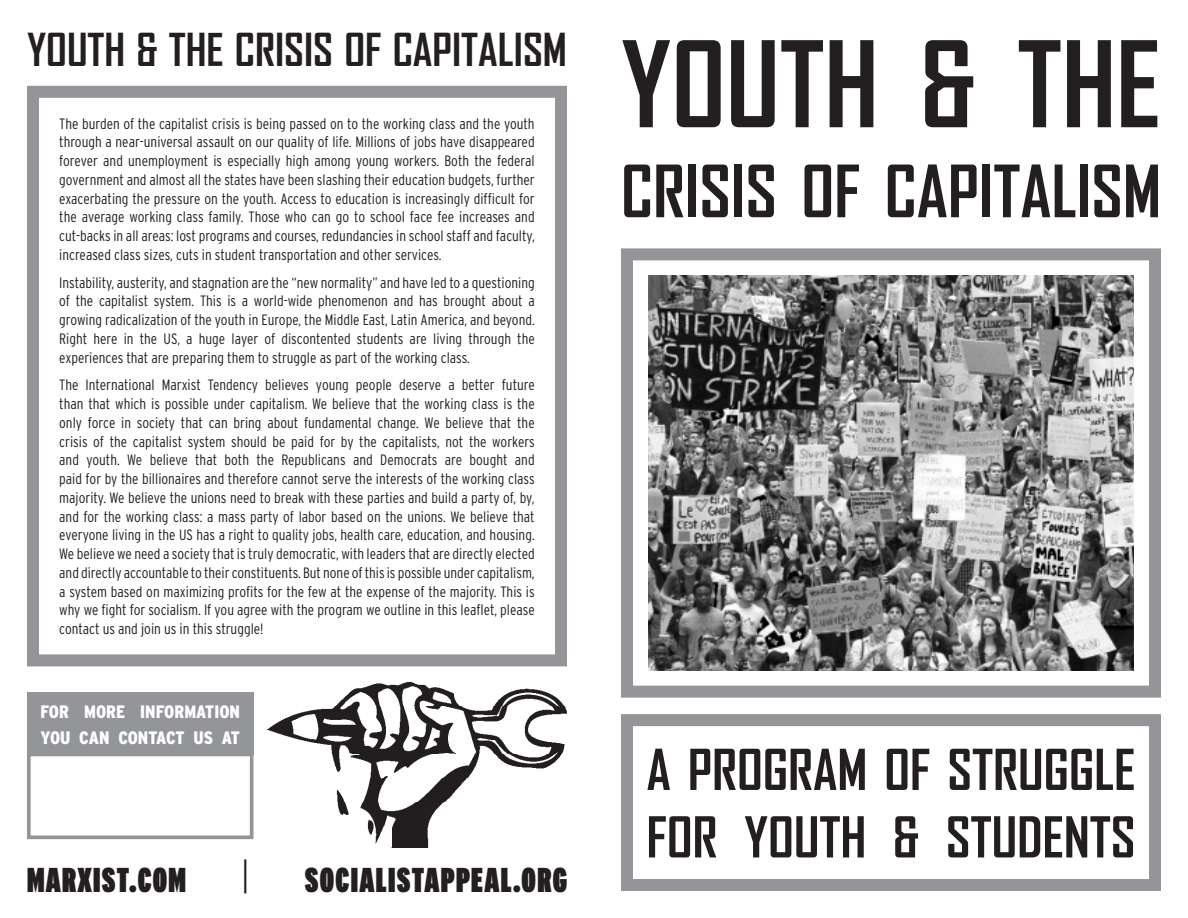
<style>
.page{position:relative;width:1188px;height:918px;background:#fff}
.page>*{position:absolute;margin:0;border:0;box-sizing:border-box;transform-origin:0 0}
.t1{font:700 114px "Agency FB";color:#231f20}
.t2{font:700 69px "Agency FB";color:#231f20}
.t3{font:700 54px "Agency FB";color:#231f20}
.t4{font:700 43.5px "Agency FB";color:#231f20}
.t5{font:34.5px "Interstate Ultra Black Comp";letter-spacing:.04em;color:#231f20}
.t6{font:300 extra-condensed 34.5px "Interstate";color:#231f20}
.t7{font:900 condensed 18px "Interstate";color:#fff}
.t8{font:300 condensed 15px/18.8px "Interstate";color:#231f20;text-align:justify}
</style>
<div class="page">
<img style="left:648px;top:275px;width:486px;height:396px">
<div style="left:621px;top:714px;width:540px;height:177px;border:12px solid #939598"></div>
<div style="left:27px;top:86px;width:540px;height:580px;border:12px solid #939598"></div>
<div style="left:621px;top:248px;width:540px;height:450px;border:12px solid #939598"></div>
<img style="left:268px;top:682px;width:299px;height:165px">
<div style="left:27px;top:753px;width:227px;height:86px;border:4px solid #939598"></div>
<div style="left:27px;top:692px;width:226px;height:62px;background:#939598"></div>
<p class="t4" style="left:27px;top:25px;width:541px">YOUTH &amp; THE CRISIS OF CAPITALISM</p>
<p class="t1" style="left:621px;top:21px;width:542px">YOUTH &amp; THE</p>
<p class="t2" style="left:621px;top:153px;width:542px">CRISIS OF CAPITALISM</p>
<p class="t8" style="left:59px;top:114px;width:477px">The burden of the capitalist crisis is being passed on to the working class and the youth through a near-universal assault on our quality of life. Millions of jobs have disappeared forever and unemployment is especially high among young workers. Both the federal government and almost all the states have been slashing their education budgets, further exacerbating the pressure on the youth. Access to education is increasingly difficult for the average working class family. Those who can go to school face fee increases and cut-backs in all areas: lost programs and courses, redundancies in school staff and faculty, increased class sizes, cuts in student transportation and other services.</p>
<p class="t8" style="left:59px;top:273px;width:477px">Instability, austerity, and stagnation are the “new normality” and have led to a questioning of the capitalist system. This is a world-wide phenomenon and has brought about a growing radicalization of the youth in Europe, the Middle East, Latin America, and beyond.<br>Right here in the US, a huge layer of discontented students are living through the experiences that are preparing them to struggle as part of the working class.</p>
<p class="t8" style="left:59px;top:376px;width:477px">The International Marxist Tendency believes young people deserve a better future than that which is possible under capitalism. We believe that the working class is the only force in society that can bring about fundamental change. We believe that the crisis of the capitalist system should be paid for by the capitalists, not the workers and youth. We believe that both the Republicans and Democrats are bought and paid for by the billionaires and therefore cannot serve the interests of the working class majority. We believe the unions need to break with these parties and build a party of, by, and for the working class: a mass party of labor based on the unions. We believe that everyone living in the US has a right to quality jobs, health care, education, and housing.<br>We believe we need a society that is truly democratic, with leaders that are directly elected and directly accountable to their constituents. But none of this is possible under capitalism, a system based on maximizing profits for the few at the expense of the majority. This is why we fight for socialism. If you agree with the program we outline in this leaflet, please contact us and join us in this struggle!</p>
<p class="t7" style="left:40px;top:702px;width:201px">FOR MORE INFORMATION</p>
<p class="t7" style="left:40px;top:728px;width:201px">YOU CAN CONTACT US AT</p>
<p class="t5" style="left:27px;top:861px;width:161px">MARXIST.COM</p>
<p class="t6" style="left:242px;top:856px;width:8px">|</p>
<p class="t5" style="left:305px;top:861px;width:264px">SOCIALISTAPPEAL.ORG</p>
<p class="t3" style="left:646px;top:740px;width:490px">A PROGRAM OF STRUGGLE</p>
<p class="t3" style="left:646px;top:807px;width:490px">FOR YOUTH &amp; STUDENTS</p>
</div>
